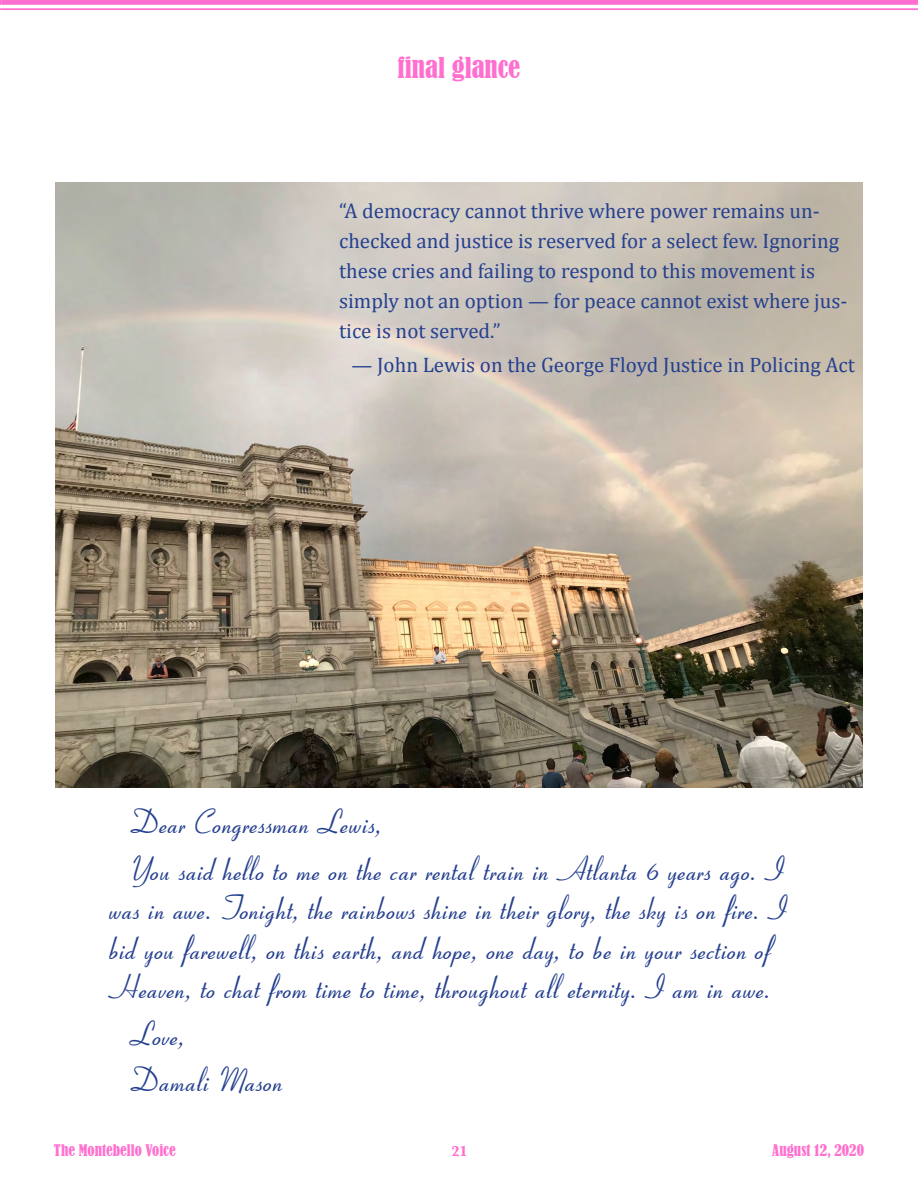
<style>
.page{position:relative;width:918px;height:1188px;background:#fff}
.page>*{position:absolute;margin:0;border:0;box-sizing:border-box;transform-origin:0 0}
.t1{font:33px/46.3px "Coronet I";color:#25408f}
.t2{font:condensed 27px "Bernard";color:#ff6fcf}
.t3{font:21px/30px "Cambria";color:#25408f}
.t4{font:condensed 15px "Bernard";color:#ff6fcf}
.t5{font:700 15px "Baskerville";color:#ff6fcf}
</style>
<div class="page">
<svg style="left:0;top:0;width:2px;height:10px"></svg>
<div style="left:2px;top:0;width:916px;height:5px;background:#ff6fcf"></div>
<hr style="left:2px;top:8px;width:916px;height:2px;background:#ff6fcf">
<img style="left:55px;top:183px;width:808px;height:605px">
<p class="t2" style="left:398px;top:52px;width:124px">final glance</p>
<p class="t3" style="left:339px;top:196px;width:510px">“A democracy cannot thrive where power remains un&shy;checked and justice is reserved for a select few. Ignoring these cries and failing to respond to this movement is simply not an option — for peace cannot exist where jus&shy;tice is not served.”</p>
<p class="t3" style="left:352px;top:349px;width:505px">— John Lewis on the George Floyd Justice in Policing Act</p>
<p class="t1" style="left:126px;top:799px;width:656px">Dear Congressman Lewis,<br>You said hello to me on the car rental train in Atlanta 6 years ago. I</p>
<p class="t1" style="left:105px;top:888px;width:680px;line-height:39.6px">was in awe. Tonight, the rainbows shine in their glory, the sky is on fire. I bid you farewell, on this earth, and hope, one day, to be in your section of<br>Heaven, to chat from time to time, throughout all eternity. I am in awe.</p>
<p class="t1" style="left:126px;top:1010px;width:155px">Love,<br>Damali Mason</p>
<p class="t4" style="left:54px;top:1141px;width:123px">The Montebello Voice</p>
<p class="t5" style="left:451px;top:1140px;width:18px">21</p>
<p class="t4" style="left:772px;top:1141px;width:93px">August 12, 2020</p>
</div>
